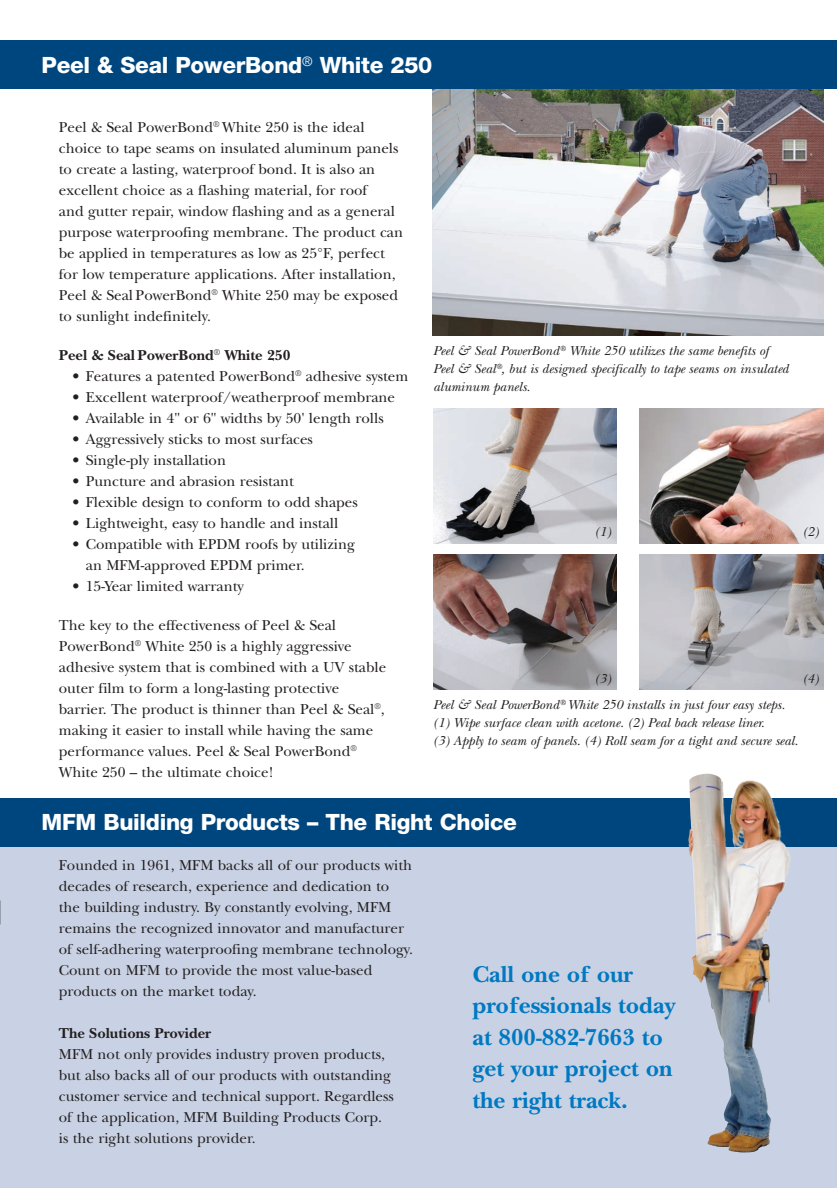
<style>
.page{position:relative;width:837px;height:1188px;background:#fff}
.page>*{position:absolute;margin:0;border:0;box-sizing:border-box;transform-origin:0 0}
.t1{font:700 24px/31.5px "New Baskerville";color:#0079c2}
.t2{font:800 22.5px "Helvetica Neue";letter-spacing:-.015em;color:#fff}
.t3{font:15px/21px "New Baskerville";color:#231f20}
.t4{font:700 15px "New Baskerville";color:#231f20}
.t5{font:italic 13.5px/18px "New Baskerville";color:#231f20}
</style>
<div class="page">
<div style="left:0;top:813px;width:837px;height:375px;background:#c9d2e4"></div>
<img style="left:433px;top:89px;width:390px;height:247px">
<img style="left:433px;top:409px;width:184px;height:135px">
<img style="left:433px;top:555px;width:184px;height:135px">
<img style="left:640px;top:409px;width:183px;height:135px">
<img style="left:640px;top:555px;width:183px;height:135px">
<div style="left:0;top:40px;width:837px;height:49px;background:#00467e"></div>
<div style="left:0;top:798px;width:837px;height:49px;background:#00467e"></div>
<img style="left:688px;top:778px;width:84px;height:375px">
<p class="t2" style="left:42px;top:52px;width:392px">Peel &amp; Seal PowerBond<sup>®</sup> White 250</p>
<p class="t3" style="left:59px;top:117px;width:346px">Peel &amp; Seal PowerBond<sup>®</sup> White 250 is the ideal choice to tape seams on insulated aluminum panels to create a lasting, waterproof bond. It is also an excellent choice as a flashing material, for roof<br>and gutter repair, window flashing and as a general purpose waterproofing membrane. The product can be applied in temperatures as low as 25°F, perfect for low temperature applications. After installation, Peel &amp; Seal PowerBond<sup>®</sup> White 250 may be exposed to sunlight indefinitely.</p>
<p class="t4" style="left:59px;top:347px;width:233px">Peel &amp; Seal PowerBond<sup>®</sup> White 250</p>
<p class="t3" style="left:72px;top:366px;width:338px">• Features a patented PowerBond<sup>®</sup> adhesive system</p>
<p class="t3" style="left:72px;top:387px;width:324px">• Excellent waterproof/weatherproof membrane</p>
<p class="t3" style="left:72px;top:408px;width:313px">• Available in 4" or 6" widths by 50' length rolls</p>
<p class="t3" style="left:72px;top:429px;width:242px">• Aggressively sticks to most surfaces</p>
<p class="t3" style="left:72px;top:450px;width:155px">• Single-ply installation</p>
<p class="t3" style="left:72px;top:471px;width:223px">• Puncture and abrasion resistant</p>
<p class="t3" style="left:72px;top:492px;width:287px">• Flexible design to conform to odd shapes</p>
<p class="t3" style="left:72px;top:513px;width:267px">• Lightweight, easy to handle and install</p>
<p class="t3" style="left:86px;top:534px;width:270px;text-indent:-14px">• Compatible with EPDM roofs by utilizing an MFM-approved EPDM primer.</p>
<p class="t3" style="left:72px;top:576px;width:173px">• 15-Year limited warranty</p>
<p class="t3" style="left:59px;top:615px;width:329px">The key to the effectiveness of Peel &amp; Seal PowerBond<sup>®</sup> White 250 is a highly aggressive adhesive system that is combined with a UV stable outer film to form a long-lasting protective barrier. The product is thinner than Peel &amp; Seal<sup>®</sup>, making it easier to install while having the same performance values. Peel &amp; Seal PowerBond<sup>® </sup>White 250 – the ultimate choice!</p>
<p class="t5" style="left:433px;top:342px;width:357px">Peel &amp; Seal PowerBond<sup>®</sup> White 250 utilizes the same benefits of<br>Peel &amp; Seal<sup>®</sup>, but is designed specifically to tape seams on insulated aluminum panels.</p>
<p class="t5" style="left:595px;top:523px;width:18px">(1)</p>
<p class="t5" style="left:803px;top:523px;width:18px">(2)</p>
<p class="t5" style="left:595px;top:670px;width:18px">(3)</p>
<p class="t5" style="left:803px;top:670px;width:18px">(4)</p>
<p class="t5" style="left:433px;top:696px;width:367px">Peel &amp; Seal PowerBond<sup>®</sup> White 250 installs in just four easy steps. (1) Wipe surface clean with acetone. (2) Peal back release liner.<br>(3) Apply to seam of panels. (4) Roll seam for a tight and secure seal.</p>
<p class="t2" style="left:42px;top:809px;width:477px">MFM Building Products – The Right Choice</p>
<p class="t3" style="left:59px;top:855px;width:356px">Founded in 1961, MFM backs all of our products with decades of research, experience and dedication to the building industry. By constantly evolving, MFM remains the recognized innovator and manufacturer of self-adhering waterproofing membrane technology.<br>Count on MFM to provide the most value-based products on the market today.</p>
<p class="t4" style="left:59px;top:1024px;width:154px">The Solutions Provider</p>
<p class="t3" style="left:59px;top:1044px;width:337px">MFM not only provides industry proven products, but also backs all of our products with outstanding customer service and technical support. Regardless of the application, MFM Building Products Corp. is the right solutions provider.</p>
<p class="t1" style="left:472px;top:959px;width:204px">Call one of our professionals today at 800-882-7663 to get your project on the right track.</p>
</div>
